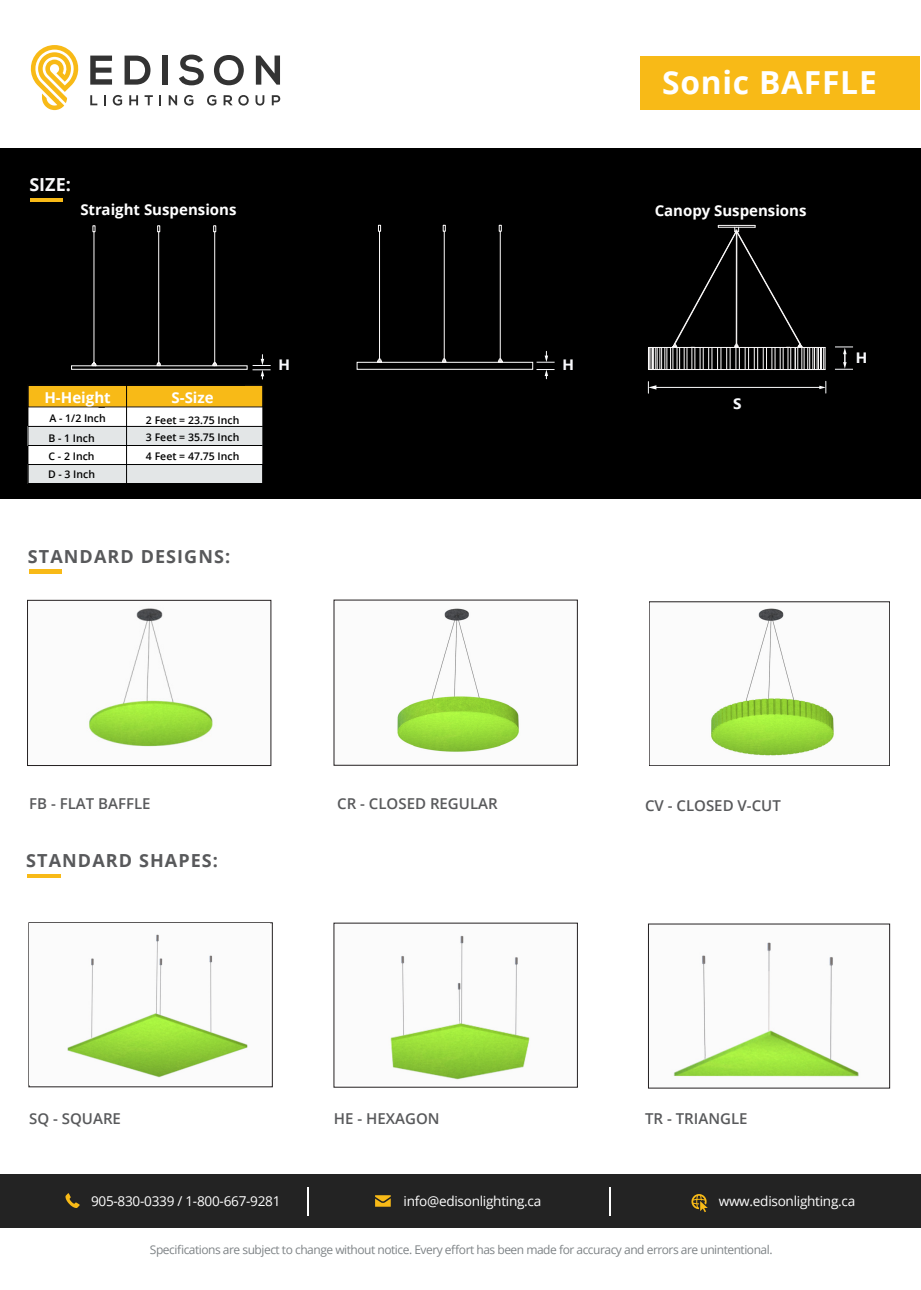
<style>
.page{position:relative;width:921px;height:1290px;background:#fff}
.page>*{position:absolute;margin:0;border:0;box-sizing:border-box;transform-origin:0 0}
.t1{font:700 31.8px "Open Sans";letter-spacing:.025em;color:#fff}
.t2{font:700 18px "Open Sans";letter-spacing:.06em;color:#58595b}
.t3{font:700 18px "Open Sans";color:#f8f7f8}
.t4{font:600 15px "Open Sans";color:#58595b}
.t5{font:700 15px "Open Sans";color:#fff}
.t6{font:700 15px "Ebrima";color:#f9fafd}
.t7{font:13.65px "Open Sans";letter-spacing:-.02em;color:#fff}
.t8{font:12px "Open Sans";letter-spacing:-.04em;color:#7e8386}
.t9{font:600 10.5px "Open Sans";color:#000}
</style>
<div class="page">
<div style="left:0;top:148px;width:920px;height:350px;background:#000"></div>
<div style="left:1px;top:1174px;width:919px;height:53px;background:#232323"></div>
<svg style="left:308px;top:1187px;width:1px;height:28px"></svg>
<svg style="left:609px;top:1187px;width:1px;height:28px"></svg>
<svg style="left:691px;top:1194px;width:16px;height:18px"></svg>
<svg style="left:375px;top:1195px;width:15px;height:11px"></svg>
<svg style="left:65px;top:1193px;width:15px;height:15px"></svg>
<hr style="left:29px;top:569px;width:33px;height:4px;background:#f8ba17">
<svg style="left:648px;top:225px;width:177px;height:145px"></svg>
<div style="left:357px;top:362px;width:175px;height:7px;border:1px solid #fff"></div>
<svg style="left:498px;top:359px;width:5px;height:4px"></svg>
<svg style="left:377px;top:359px;width:5px;height:4px"></svg>
<svg style="left:442px;top:359px;width:4px;height:4px"></svg>
<svg style="left:443px;top:225px;width:2px;height:6px"></svg>
<svg style="left:499px;top:225px;width:2px;height:6px"></svg>
<hr style="left:444px;top:231px;width:1px;height:128px;background:#fcfafa">
<hr style="left:500px;top:231px;width:1px;height:128px;background:#fcfafa">
<hr style="left:379px;top:231px;width:1px;height:129px;background:#fcfafa">
<svg style="left:212px;top:362px;width:5px;height:4px"></svg>
<svg style="left:92px;top:362px;width:5px;height:4px"></svg>
<svg style="left:157px;top:362px;width:4px;height:4px"></svg>
<svg style="left:93px;top:225px;width:2px;height:7px"></svg>
<svg style="left:157px;top:225px;width:3px;height:7px"></svg>
<svg style="left:213px;top:225px;width:3px;height:7px"></svg>
<hr style="left:158px;top:232px;width:1px;height:130px;background:#fcfafa">
<hr style="left:214px;top:232px;width:1px;height:130px;background:#fcfafa">
<hr style="left:94px;top:232px;width:1px;height:131px;background:#fcfafa">
<div style="left:28px;top:407px;width:235px;height:57px;background:#fff"></div>
<div style="left:28px;top:464px;width:235px;height:19px;background:#e3e6e7"></div>
<div style="left:28px;top:464px;width:235px;height:20px;border:1px solid #000"></div>
<div style="left:28px;top:426px;width:235px;height:19px;background:#e3e6e7"></div>
<hr style="left:28px;top:426px;width:235px;height:1px;background:#000">
<div style="left:28px;top:385px;width:235px;height:22px;background:#f8ba17"></div>
<hr style="left:28px;top:445px;width:234px;height:1px;background:#000">
<hr style="left:126px;top:385px;width:1px;height:98px;background:#000">
<div style="left:28px;top:385px;width:235px;height:99px;border:1px solid #000"></div>
<hr style="left:654px;top:387px;width:166px;height:1px;background:#fcfdfe">
<svg style="left:819px;top:381px;width:7px;height:12px"></svg>
<svg style="left:647px;top:381px;width:9px;height:12px"></svg>
<svg style="left:536px;top:351px;width:18px;height:12px"></svg>
<svg style="left:536px;top:369px;width:18px;height:10px"></svg>
<svg style="left:252px;top:354px;width:18px;height:25px"></svg>
<svg style="left:835px;top:346px;width:17px;height:24px"></svg>
<div style="left:640px;top:57px;width:279px;height:53px;background:#f8ba17"></div>
<svg style="left:90px;top:56px;width:22px;height:29px"></svg>
<svg style="left:124px;top:56px;width:26px;height:29px"></svg>
<div style="left:162px;top:56px;width:5px;height:29px;background:#333"></div>
<svg style="left:179px;top:55px;width:25px;height:30px"></svg>
<svg style="left:214px;top:55px;width:30px;height:30px"></svg>
<svg style="left:256px;top:56px;width:24px;height:29px"></svg>
<svg style="left:90px;top:95px;width:7px;height:10px"></svg>
<svg style="left:104px;top:95px;width:2px;height:10px"></svg>
<svg style="left:113px;top:95px;width:9px;height:11px"></svg>
<svg style="left:129px;top:95px;width:9px;height:10px"></svg>
<svg style="left:144px;top:95px;width:9px;height:10px"></svg>
<svg style="left:159px;top:95px;width:2px;height:10px"></svg>
<svg style="left:169px;top:95px;width:8px;height:10px"></svg>
<svg style="left:184px;top:95px;width:9px;height:11px"></svg>
<svg style="left:207px;top:95px;width:9px;height:11px"></svg>
<svg style="left:223px;top:95px;width:9px;height:10px"></svg>
<svg style="left:238px;top:95px;width:11px;height:11px"></svg>
<svg style="left:255px;top:95px;width:9px;height:11px"></svg>
<svg style="left:272px;top:95px;width:9px;height:10px"></svg>
<svg style="left:30px;top:45px;width:49px;height:65px"></svg>
<hr style="left:30px;top:198px;width:32px;height:4px;background:#f8ba17">
<svg style="left:28px;top:874px;width:32px;height:3px"></svg>
<img style="left:89px;top:608px;width:124px;height:139px">
<div style="left:27px;top:600px;width:244px;height:165px;border:1px solid #231f20"></div>
<img style="left:397px;top:608px;width:122px;height:144px">
<img style="left:711px;top:608px;width:123px;height:148px">
<div style="left:29px;top:922px;width:243px;height:165px;border:1px solid #231f20"></div>
<img style="left:30px;top:923px;width:240px;height:161px">
<img style="left:390px;top:935px;width:140px;height:145px">
<img style="left:673px;top:942px;width:186px;height:135px">
<h1 class="t1" style="left:662px;top:60px;width:216px">Sonic BAFFLE</h1>
<h2 class="t3" style="left:29px;top:171px;width:43px">SIZE:</h2>
<p class="t5" style="left:80px;top:199px;width:158px">Straight Suspensions</p>
<p class="t5" style="left:654px;top:200px;width:153px">Canopy Suspensions</p>
<p class="t6" style="left:278px;top:353px;width:13px">H</p>
<p class="t6" style="left:562px;top:353px;width:13px">H</p>
<p class="t6" style="left:855px;top:346px;width:13px">H</p>
<p class="t5" style="left:44px;top:386px;width:68px">H-Height</p>
<p class="t5" style="left:171px;top:386px;width:44px">S-Size</p>
<p class="t9" style="left:49px;top:411px;width:58px">A - 1/2 Inch</p>
<p class="t9" style="left:146px;top:413px;width:95px">2 Feet = 23.75 Inch</p>
<p class="t9" style="left:48px;top:430px;width:48px">B - 1 Inch</p>
<p class="t9" style="left:146px;top:430px;width:95px">3 Feet = 35.75 Inch</p>
<p class="t9" style="left:49px;top:449px;width:47px">C - 2 Inch</p>
<p class="t9" style="left:146px;top:449px;width:95px">4 Feet = 47.75 Inch</p>
<p class="t9" style="left:48px;top:467px;width:49px">D - 3 Inch</p>
<h2 class="t2" style="left:28px;top:543px;width:204px">STANDARD DESIGNS:</h2>
<p class="t4" style="left:29px;top:793px;width:123px">FB - FLAT BAFFLE</p>
<p class="t4" style="left:337px;top:793px;width:162px">CR - CLOSED REGULAR</p>
<h2 class="t2" style="left:26px;top:847px;width:193px">STANDARD SHAPES:</h2>
<p class="t6" style="left:732px;top:393px;width:10px">S</p>
<p class="t4" style="left:645px;top:795px;width:137px">CV - CLOSED V-CUT</p>
<p class="t4" style="left:29px;top:1108px;width:93px">SQ - SQUARE</p>
<p class="t4" style="left:334px;top:1108px;width:107px">HE - HEXAGON</p>
<p class="t4" style="left:645px;top:1108px;width:104px">TR - TRIANGLE</p>
<p class="t7" style="left:91px;top:1191px;width:191px">905-830-0339 / 1-800-667-9281</p>
<p class="t7" style="left:403px;top:1191px;width:139px">info@edisonlighting.ca</p>
<p class="t7" style="left:718px;top:1191px;width:138px">www.edisonlighting.ca</p>
<p class="t8" style="left:150px;top:1241px;width:624px">Specifications are subject to change without notice. Every effort has been made for accuracy and errors are unintentional.</p>
</div>
